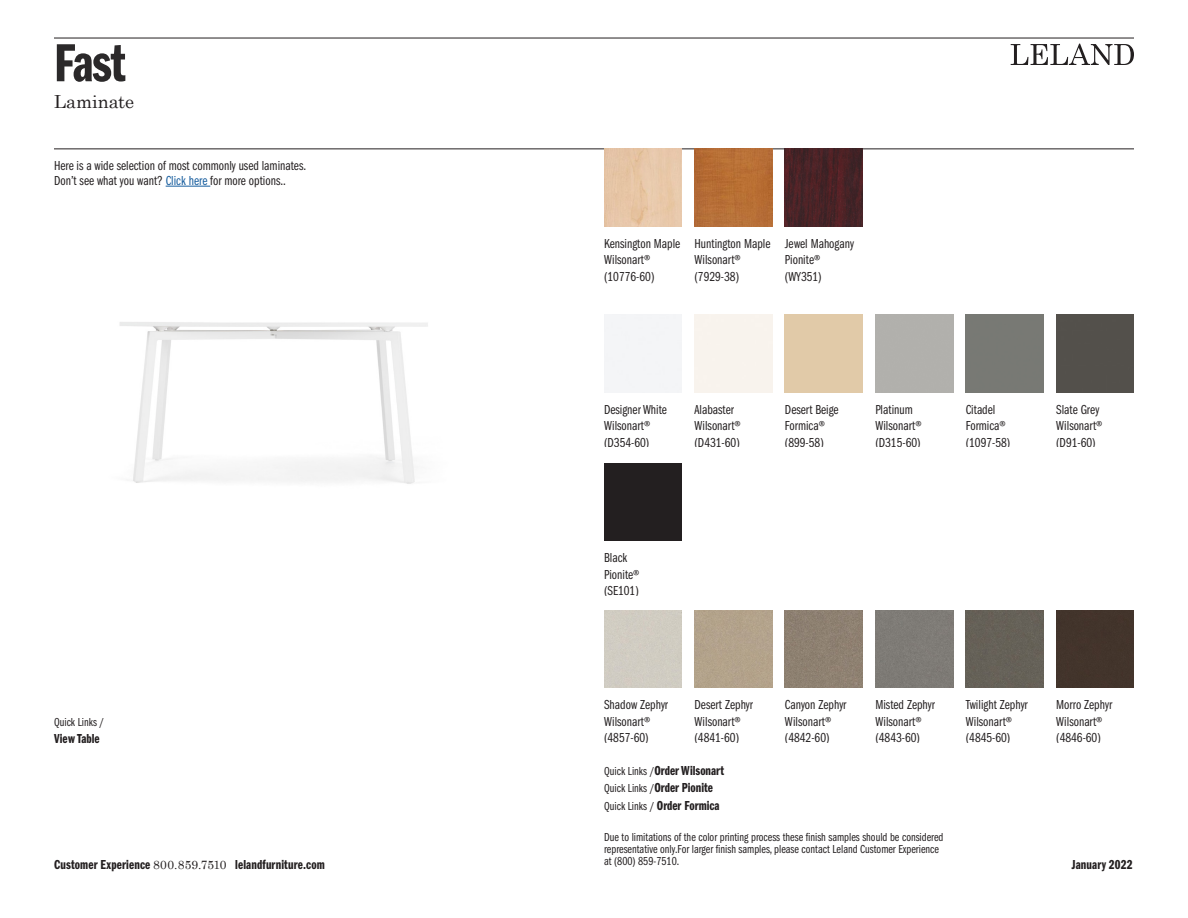
<style>
.page{position:relative;width:1188px;height:918px;background:#fff}
.page>*{position:absolute;margin:0;border:0;box-sizing:border-box;transform-origin:0 0}
.Product_Heading{font:55.5px "Franklin Gothic LT Pro Dm Cm";color:#2b292a}
.Subheading{font:18px "Century Schoolbook";color:#231f20}
.Finishes_Text{font:13.5px/16.5px "Franklin Gothic LT Pro Bk Cm";color:#231f20}
.Quick_Links{font:13.5px "Franklin Gothic LT Pro Dm Cm";letter-spacing:.01em;color:#231f20}
.Note_Bold{font:13.5px "Franklin Gothic LT Pro Bk Cm";color:#231f20}
.Quick_Links_Bold{font:13.5px "Franklin Gothic LT Pro Dm Cm";color:#231f20}
.Note{font:12px "Franklin Gothic LT Pro Bk Cm";color:#231f20}
.Quick_Links-2{font:12px "Franklin Gothic LT Pro Bk Cm";color:#231f20}
.s1{color:#175d9e}
.s2{font-family:"Franklin Gothic LT Pro Bk Cm";font-size:12px}
.s3{font-family:"Century Schoolbook";font-size:12px}
</style>
<div class="page">
<hr style="left:54px;top:38px;width:1080px;height:1px;background:#231f20">
<svg style="left:1011px;top:44px;width:123px;height:21px"></svg>
<hr style="left:54px;top:149px;width:1080px;height:1px;background:#231f20">
<img style="left:604px;top:148px;width:78px;height:78px">
<img style="left:695px;top:148px;width:77px;height:78px">
<img style="left:785px;top:148px;width:78px;height:78px">
<div style="left:1056px;top:315px;width:78px;height:77px;background:#53504b"></div>
<div style="left:604px;top:463px;width:78px;height:78px;background:#231f20"></div>
<div style="left:695px;top:610px;width:77px;height:78px;background:#b3a28b"></div>
<div style="left:785px;top:610px;width:78px;height:78px;background:#8e8071"></div>
<div style="left:875px;top:610px;width:78px;height:78px;background:#7e7b76"></div>
<div style="left:966px;top:610px;width:78px;height:78px;background:#666158"></div>
<div style="left:1056px;top:610px;width:78px;height:78px;background:#42342b"></div>
<img style="left:119px;top:322px;width:309px;height:162px">
<hr style="left:166px;top:186px;width:44px;height:1px;background:#175d9e">
<p class="Product_Heading" style="left:54px;top:32px;width:73px">Fast</p>
<p class="Subheading" style="left:54px;top:87px;width:82px">Laminate</p>
<p class="Note_Bold" style="left:54px;top:158px;width:254px">Here is a wide selection of most commonly used laminates.</p>
<p class="Note_Bold" style="left:54px;top:173px;width:233px">Don’t see what you want? <span class="s1">Click here</span> for more options..</p>
<p class="Quick_Links-2" style="left:54px;top:716px;width:52px">Quick Links /</p>
<p class="Quick_Links_Bold" style="left:54px;top:731px;width:47px">View Table</p>
<p class="Finishes_Text" style="left:604px;top:235px;width:78px">Kensington Maple<br>Wilsonart®</p>
<p class="Finishes_Text" style="left:604px;top:268px;width:52px">(10776-60)</p>
<p class="Finishes_Text" style="left:695px;top:235px;width:78px">Huntington Maple</p>
<p class="Finishes_Text" style="left:695px;top:252px;width:48px">Wilsonart®</p>
<p class="Finishes_Text" style="left:695px;top:268px;width:46px">(7929-38)</p>
<p class="Finishes_Text" style="left:785px;top:235px;width:70px">Jewel Mahogany</p>
<p class="Finishes_Text" style="left:785px;top:252px;width:37px">Pionite®</p>
<p class="Finishes_Text" style="left:785px;top:268px;width:38px">(WY351)</p>
<p class="Finishes_Text" style="left:604px;top:401px;width:64px">Designer White</p>
<p class="Finishes_Text" style="left:604px;top:418px;width:48px">Wilsonart®</p>
<p class="Finishes_Text" style="left:604px;top:434px;width:47px">(D354-60)</p>
<p class="Finishes_Text" style="left:695px;top:401px;width:41px">Alabaster</p>
<p class="Finishes_Text" style="left:695px;top:418px;width:48px">Wilsonart®</p>
<p class="Finishes_Text" style="left:695px;top:434px;width:47px">(D431-60)</p>
<p class="Finishes_Text" style="left:785px;top:401px;width:55px">Desert Beige</p>
<p class="Finishes_Text" style="left:785px;top:418px;width:42px">Formica®</p>
<p class="Finishes_Text" style="left:785px;top:434px;width:40px">(899-58)</p>
<p class="Finishes_Text" style="left:875px;top:401px;width:39px">Platinum</p>
<p class="Finishes_Text" style="left:875px;top:418px;width:48px">Wilsonart®</p>
<p class="Finishes_Text" style="left:875px;top:434px;width:47px">(D315-60)</p>
<p class="Finishes_Text" style="left:966px;top:401px;width:31px">Citadel</p>
<p class="Finishes_Text" style="left:966px;top:418px;width:42px">Formica®</p>
<p class="Finishes_Text" style="left:966px;top:434px;width:46px">(1097-58)</p>
<p class="Finishes_Text" style="left:1056px;top:401px;width:45px">Slate Grey</p>
<p class="Finishes_Text" style="left:1056px;top:418px;width:48px">Wilsonart®</p>
<p class="Finishes_Text" style="left:1056px;top:434px;width:41px">(D91-60)</p>
<p class="Finishes_Text" style="left:604px;top:550px;width:25px">Black</p>
<p class="Finishes_Text" style="left:604px;top:566px;width:37px">Pionite®</p>
<p class="Finishes_Text" style="left:604px;top:583px;width:36px">(SE101)</p>
<p class="Finishes_Text" style="left:604px;top:697px;width:66px">Shadow Zephyr</p>
<p class="Finishes_Text" style="left:604px;top:713px;width:48px">Wilsonart®</p>
<p class="Finishes_Text" style="left:604px;top:730px;width:46px">(4857-60)</p>
<p class="Finishes_Text" style="left:695px;top:697px;width:60px">Desert Zephyr</p>
<p class="Finishes_Text" style="left:695px;top:713px;width:48px">Wilsonart®</p>
<p class="Finishes_Text" style="left:695px;top:730px;width:46px">(4841-60)</p>
<p class="Quick_Links" style="left:604px;top:763px;width:121px"><span class="s2">Quick Links /</span>Order Wilsonart</p>
<p class="Quick_Links" style="left:604px;top:780px;width:110px"><span class="s2">Quick Links /</span>Order Pionite</p>
<p class="Quick_Links" style="left:604px;top:798px;width:117px"><span class="s2">Quick Links /</span> Order Formica</p>
<p class="Finishes_Text" style="left:785px;top:697px;width:63px">Canyon Zephyr</p>
<p class="Finishes_Text" style="left:785px;top:713px;width:48px">Wilsonart®</p>
<p class="Finishes_Text" style="left:785px;top:730px;width:46px">(4842-60)</p>
<p class="Finishes_Text" style="left:875px;top:697px;width:61px">Misted Zephyr</p>
<p class="Finishes_Text" style="left:875px;top:713px;width:48px">Wilsonart®</p>
<p class="Finishes_Text" style="left:875px;top:730px;width:46px">(4843-60)</p>
<p class="Finishes_Text" style="left:966px;top:697px;width:64px">Twilight Zephyr</p>
<p class="Finishes_Text" style="left:966px;top:713px;width:48px">Wilsonart®</p>
<p class="Finishes_Text" style="left:966px;top:730px;width:46px">(4845-60)</p>
<p class="Finishes_Text" style="left:1056px;top:697px;width:57px">Morro Zephyr</p>
<p class="Finishes_Text" style="left:1056px;top:713px;width:48px">Wilsonart®</p>
<p class="Finishes_Text" style="left:1056px;top:730px;width:46px">(4846-60)</p>
<p class="Note" style="left:604px;top:831px;width:341px">Due to limitations of the color printing process these finish samples should be considered</p>
<p class="Note" style="left:604px;top:843px;width:337px">representative only.For larger finish samples, please contact Leland Customer Experience</p>
<p class="Note" style="left:604px;top:855px;width:77px">at (800) 859-7510.</p>
<p class="Quick_Links" style="left:54px;top:857px;width:272px">Customer Experience <span class="s3">800.859.7510</span> lelandfurniture.com</p>
<p class="Quick_Links" style="left:1071px;top:857px;width:63px">January 2022</p>
</div>
